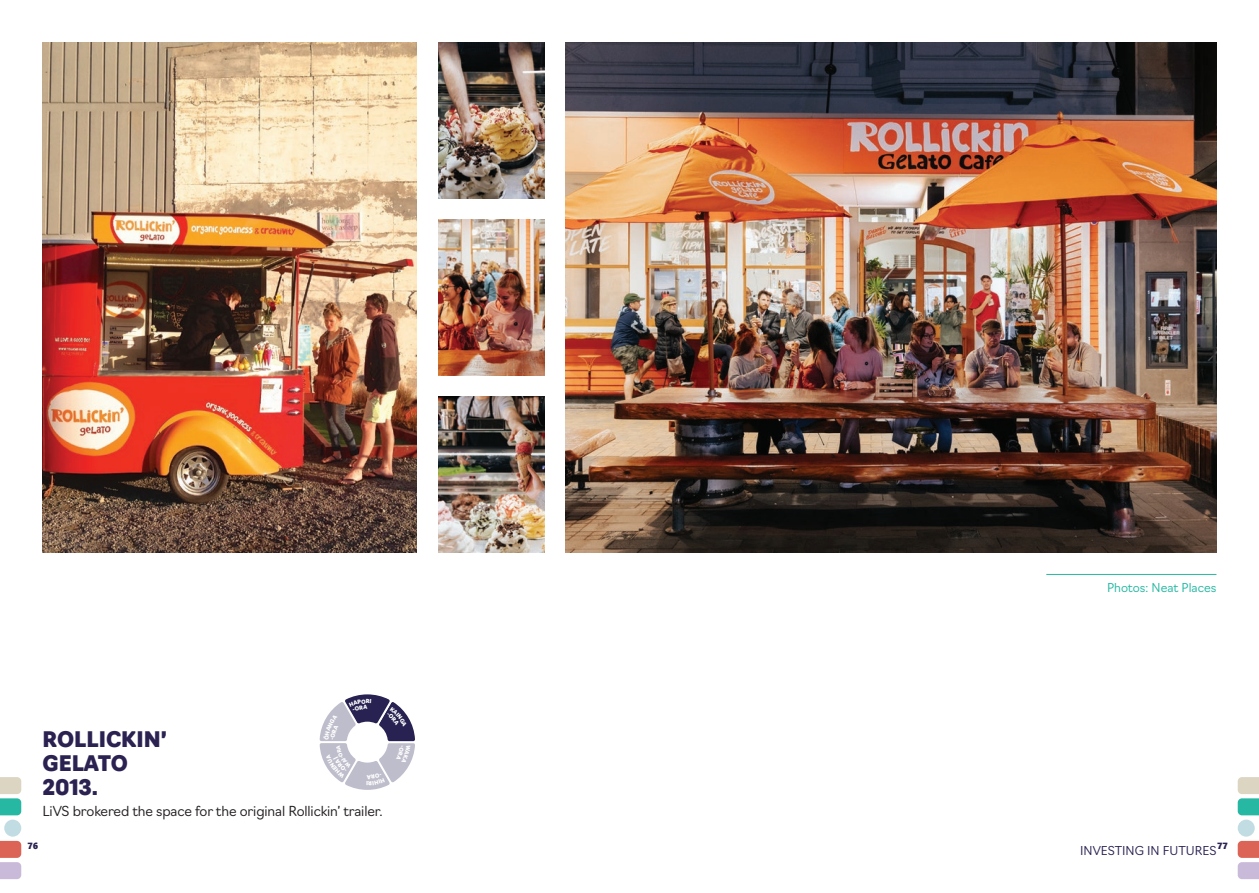
<style>
.page{position:relative;width:1259px;height:893px;background:#fff}
.page>*{position:absolute;margin:0;border:0;box-sizing:border-box;transform-origin:0 0}
.t1{font:900 21px/24px "Navigo";color:#2b2252}
.t2{font:300 13.5px "Navigo";letter-spacing:-.01em;color:#231f20}
.t3{font:300 12px "Navigo";color:#2b2252}
.t4{font:300 12px "Navigo";color:#26b8a2}
.t5{font:9px "Segoe UI Black";color:#2b2252}
.t6{font:900 5.55px "Navigo";color:#fff}
</style>
<div class="page">
<hr style="left:1046px;top:574px;width:170px;height:1px;background:#26b8a2">
<img style="left:43px;top:43px;width:374px;height:510px">
<img style="left:566px;top:43px;width:650px;height:510px">
<img style="left:438px;top:43px;width:106px;height:155px">
<img style="left:438px;top:220px;width:106px;height:155px">
<img style="left:438px;top:397px;width:106px;height:155px">
<svg style="left:0;top:841px;width:21px;height:38px"></svg>
<svg style="left:1237px;top:841px;width:22px;height:38px"></svg>
<svg style="left:0;top:777px;width:21px;height:38px"></svg>
<svg style="left:1237px;top:777px;width:22px;height:38px"></svg>
<div style="left:4px;top:820px;width:17px;height:17px;background:#c1dce2;border-radius:50%"></div>
<div style="left:1237px;top:820px;width:17px;height:17px;background:#c1dce2;border-radius:50%"></div>
<svg style="left:319px;top:694px;width:96px;height:96px"></svg>
<h1 class="t1" style="left:43px;top:726px;width:126px">ROLLICKIN’<br>GELATO<br>2013.</h1>
<p class="t2" style="left:43px;top:801px;width:342px">LiVS brokered the space for the original Rollickin’ trailer.</p>
<p class="t6" style="left:368px;top:787px;width:3px;rotate:-180deg">I</p>
<p class="t4" style="left:1107px;top:578px;width:111px">Photos: Neat Places</p>
<p class="t5" style="left:27px;top:839px;width:12px">76</p>
<p class="t5" style="left:1217px;top:839px;width:12px">77</p>
<p class="t3" style="left:1080px;top:841px;width:138px">INVESTING IN FUTURES</p>
</div>
